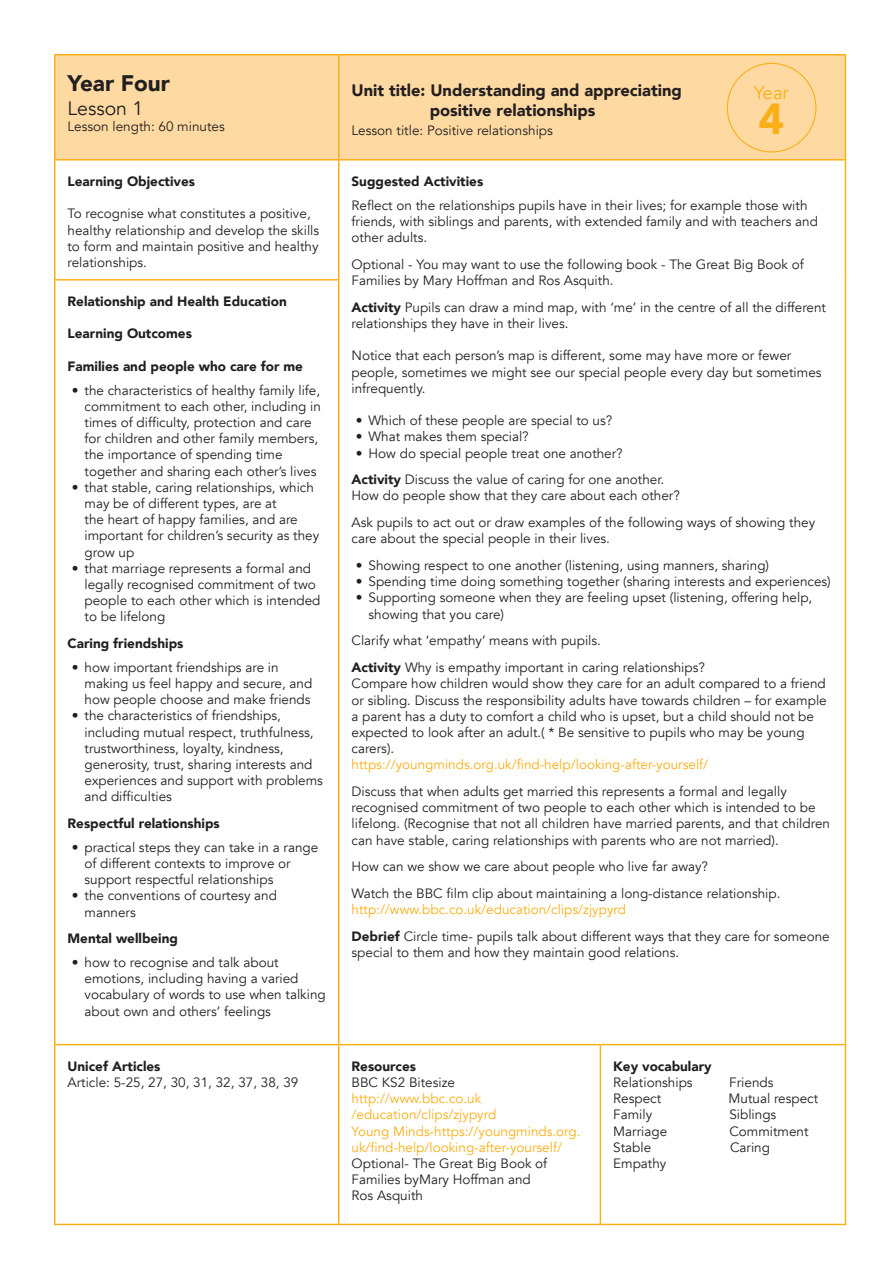
<style>
.page{position:relative;width:893px;height:1263px;background:#fff}
.page>*{position:absolute;margin:0;border:0;box-sizing:border-box;transform-origin:0 0}
.t1{font:900 43.35px "Avenir";color:#faaf18}
.t2{font:900 22.5px "Avenir";color:#231f20}
.t3{font:19.5px "Avenir";color:#231f20}
.t4{font:18.6px "Avenir";color:#faaf18}
.t5{font:900 16.5px "Avenir";color:#231f20}
.t6{font:13.5px/16.2px "Avenir";color:#231f20}
.t7{font:13.5px/16.2px "Avenir";color:#faaf18}
.t8{font:900 13.5px "Avenir";color:#231f20}
.s1{font-weight:900}
</style>
<div class="page">
<div style="left:56px;top:56px;width:789px;height:103px;background:#fedaa2"></div>
<hr style="left:54px;top:54px;width:285px;height:2px;background:#faaf18">
<hr style="left:54px;top:56px;width:2px;height:103px;background:#faaf18">
<hr style="left:339px;top:54px;width:261px;height:2px;background:#faaf18">
<hr style="left:338px;top:56px;width:1px;height:103px;background:#faaf18">
<hr style="left:600px;top:54px;width:246px;height:2px;background:#faaf18">
<hr style="left:845px;top:56px;width:1px;height:103px;background:#faaf18">
<hr style="left:54px;top:159px;width:285px;height:2px;background:#faaf18">
<hr style="left:54px;top:161px;width:2px;height:118px;background:#faaf18">
<hr style="left:339px;top:159px;width:261px;height:2px;background:#faaf18">
<hr style="left:338px;top:161px;width:1px;height:118px;background:#faaf18">
<hr style="left:600px;top:159px;width:246px;height:2px;background:#faaf18">
<hr style="left:845px;top:161px;width:1px;height:119px;background:#faaf18">
<hr style="left:54px;top:279px;width:285px;height:2px;background:#faaf18">
<hr style="left:54px;top:281px;width:2px;height:763px;background:#faaf18">
<hr style="left:338px;top:281px;width:1px;height:763px;background:#faaf18">
<hr style="left:845px;top:280px;width:1px;height:764px;background:#faaf18">
<hr style="left:54px;top:1044px;width:285px;height:1px;background:#faaf18">
<hr style="left:54px;top:1045px;width:2px;height:179px;background:#faaf18">
<hr style="left:339px;top:1044px;width:261px;height:1px;background:#faaf18">
<hr style="left:338px;top:1045px;width:1px;height:179px;background:#faaf18">
<hr style="left:600px;top:1044px;width:246px;height:1px;background:#faaf18">
<hr style="left:600px;top:1045px;width:1px;height:179px;background:#faaf18">
<hr style="left:845px;top:1045px;width:1px;height:179px;background:#faaf18">
<hr style="left:54px;top:1224px;width:285px;height:1px;background:#faaf18">
<hr style="left:339px;top:1224px;width:261px;height:1px;background:#faaf18">
<hr style="left:600px;top:1224px;width:246px;height:1px;background:#faaf18">
<p class="t2" style="left:68px;top:64px;width:104px">Year Four</p>
<p class="t3" style="left:68px;top:96px;width:77px">Lesson 1</p>
<p class="t6" style="left:68px;top:118px;width:159px">Lesson length: 60 minutes</p>
<p class="t8" style="left:68px;top:170px;width:129px">Learning Objectives</p>
<p class="t6" style="left:68px;top:206px;width:253px">To recognise what constitutes a positive, healthy relationship and develop the skills to form and maintain positive and healthy relationships.</p>
<p class="t8" style="left:68px;top:290px;width:221px">Relationship and Health Education</p>
<p class="t8" style="left:68px;top:322px;width:126px">Learning Outcomes</p>
<p class="t8" style="left:68px;top:355px;width:237px">Families and people who care for me</p>
<p class="t6" style="left:85px;top:382px;width:238px;text-indent:-13px">• the characteristics of healthy family life, commitment to each other, including in times of difficulty, protection and care for children and other family members, the importance of spending time together and sharing each other’s lives</p>
<p class="t6" style="left:85px;top:479px;width:236px;text-indent:-13px">• that stable, caring relationships, which may be of different types, are at<br>the heart of happy families, and are important for children’s security as they grow up</p>
<p class="t6" style="left:85px;top:560px;width:238px;text-indent:-13px">• that marriage represents a formal and legally recognised commitment of two people to each other which is intended to be lifelong</p>
<p class="t8" style="left:68px;top:632px;width:118px">Caring friendships</p>
<p class="t6" style="left:85px;top:659px;width:229px;text-indent:-13px">• how important friendships are in making us feel happy and secure, and how people choose and make friends</p>
<p class="t6" style="left:85px;top:708px;width:240px;text-indent:-13px">• the characteristics of friendships, including mutual respect, truthfulness, trustworthiness, loyalty, kindness, generosity, trust, sharing interests and experiences and support with problems and difficulties</p>
<p class="t8" style="left:68px;top:812px;width:154px">Respectful relationships</p>
<p class="t6" style="left:85px;top:839px;width:235px;text-indent:-13px">• practical steps they can take in a range of different contexts to improve or support respectful relationships</p>
<p class="t6" style="left:85px;top:888px;width:194px;text-indent:-13px">• the conventions of courtesy and manners</p>
<p class="t8" style="left:68px;top:927px;width:112px">Mental wellbeing</p>
<p class="t6" style="left:85px;top:954px;width:243px;text-indent:-13px">• how to recognise and talk about emotions, including having a varied vocabulary of words to use when talking about own and others’ feelings</p>
<p class="t8" style="left:68px;top:1054px;width:95px">Unicef Articles</p>
<p class="t6" style="left:68px;top:1074px;width:232px">Article: 5-25, 27, 30, 31, 32, 37, 38, 39</p>
<p class="t5" style="left:351px;top:76px;width:332px">Unit title: Understanding and appreciating</p>
<p class="t5" style="left:430px;top:96px;width:167px">positive relationships</p>
<p class="t6" style="left:351px;top:123px;width:203px">Lesson title: Positive relationships</p>
<p class="t4" style="left:754px;top:82px;width:37px">Year</p>
<p class="t1" style="left:758px;top:82px;width:27px">4</p>
<p class="t8" style="left:351px;top:170px;width:133px">Suggested Activities</p>
<p class="t6" style="left:351px;top:197px;width:468px">Reflect on the relationships pupils have in their lives; for example those with friends, with siblings and parents, with extended family and with teachers and other adults.</p>
<p class="t6" style="left:351px;top:256px;width:454px">Optional - You may want to use the following book - The Great Big Book of<br>Families by Mary Hoffman and Ros Asquith.</p>
<p class="t6" style="left:351px;top:299px;width:476px"><span class="s1">Activity</span> Pupils can draw a mind map, with ‘me’ in the centre of all the different relationships they have in their lives.</p>
<p class="t6" style="left:351px;top:348px;width:472px">Notice that each person’s map is different, some may have more or fewer people, sometimes we might see our special people every day but sometimes infrequently.</p>
<p class="t6" style="left:356px;top:413px;width:258px">• Which of these people are special to us?</p>
<p class="t6" style="left:356px;top:429px;width:175px">• What makes them special?</p>
<p class="t6" style="left:356px;top:445px;width:269px">• How do special people treat one another?</p>
<p class="t6" style="left:351px;top:472px;width:314px"><span class="s1">Activity</span> Discuss the value of caring for one another.</p>
<p class="t6" style="left:351px;top:488px;width:330px">How do people show that they care about each other?</p>
<p class="t6" style="left:351px;top:515px;width:465px">Ask pupils to act out or draw examples of the following ways of showing they care about the special people in their lives.</p>
<p class="t6" style="left:356px;top:558px;width:415px">• Showing respect to one another (listening, using manners, sharing)</p>
<p class="t6" style="left:356px;top:574px;width:476px">• Spending time doing something together (sharing interests and experiences)</p>
<p class="t6" style="left:369px;top:590px;width:445px;text-indent:-13px">• Supporting someone when they are feeling upset (listening, offering help, showing that you care)</p>
<p class="t6" style="left:351px;top:633px;width:251px">Clarify what ‘empathy’ means with pupils.</p>
<p class="t6" style="left:351px;top:660px;width:355px"><span class="s1">Activity</span> Why is empathy important in caring relationships?</p>
<p class="t6" style="left:351px;top:676px;width:477px">Compare how children would show they care for an adult compared to a friend or sibling. Discuss the responsibility adults have towards children – for example a parent has a duty to comfort a child who is upset, but a child should not be expected to look after an adult.( * Be sensitive to pupils who may be young carers).</p>
<p class="t7" style="left:351px;top:757px;width:358px">https://youngminds.org.uk/find-help/looking-after-yourself/</p>
<p class="t6" style="left:351px;top:783px;width:480px">Discuss that when adults get married this represents a formal and legally recognised commitment of two people to each other which is intended to be lifelong. (Recognise that not all children have married parents, and that children can have stable, caring relationships with parents who are not married).</p>
<p class="t6" style="left:351px;top:859px;width:358px">How can we show we care about people who live far away?</p>
<p class="t6" style="left:351px;top:885px;width:430px">Watch the BBC film clip about maintaining a long-distance relationship.</p>
<p class="t7" style="left:351px;top:902px;width:276px">http://www.bbc.co.uk/education/clips/zjypyrd</p>
<p class="t6" style="left:351px;top:928px;width:480px"><span class="s1">Debrief</span> Circle time- pupils talk about different ways that they care for someone special to them and how they maintain good relations.</p>
<p class="t8" style="left:351px;top:1054px;width:66px">Resources</p>
<p class="t6" style="left:351px;top:1074px;width:105px">BBC KS2 Bitesize</p>
<p class="t7" style="left:351px;top:1091px;width:131px">http://www.bbc.co.uk</p>
<p class="t7" style="left:351px;top:1107px;width:146px">/education/clips/zjypyrd</p>
<p class="t7" style="left:351px;top:1123px;width:231px">Young Minds-https://youngminds.org. uk/find-help/looking-after-yourself/</p>
<p class="t6" style="left:351px;top:1155px;width:197px">Optional- The Great Big Book of<br>Families byMary Hoffman and</p>
<p class="t6" style="left:351px;top:1188px;width:73px">Ros Asquith</p>
<p class="t8" style="left:613px;top:1054px;width:100px">Key vocabulary</p>
<p class="t6" style="left:613px;top:1074px;width:81px">Relationships</p>
<p class="t6" style="left:729px;top:1074px;width:46px">Friends</p>
<p class="t6" style="left:613px;top:1091px;width:50px">Respect</p>
<p class="t6" style="left:728px;top:1091px;width:91px">Mutual respect</p>
<p class="t6" style="left:613px;top:1107px;width:41px">Family</p>
<p class="t6" style="left:729px;top:1107px;width:48px">Siblings</p>
<p class="t6" style="left:613px;top:1123px;width:55px">Marriage</p>
<p class="t6" style="left:729px;top:1123px;width:81px">Commitment</p>
<p class="t6" style="left:613px;top:1139px;width:39px">Stable</p>
<p class="t6" style="left:730px;top:1139px;width:41px">Caring</p>
<p class="t6" style="left:613px;top:1155px;width:55px">Empathy</p>
</div>
